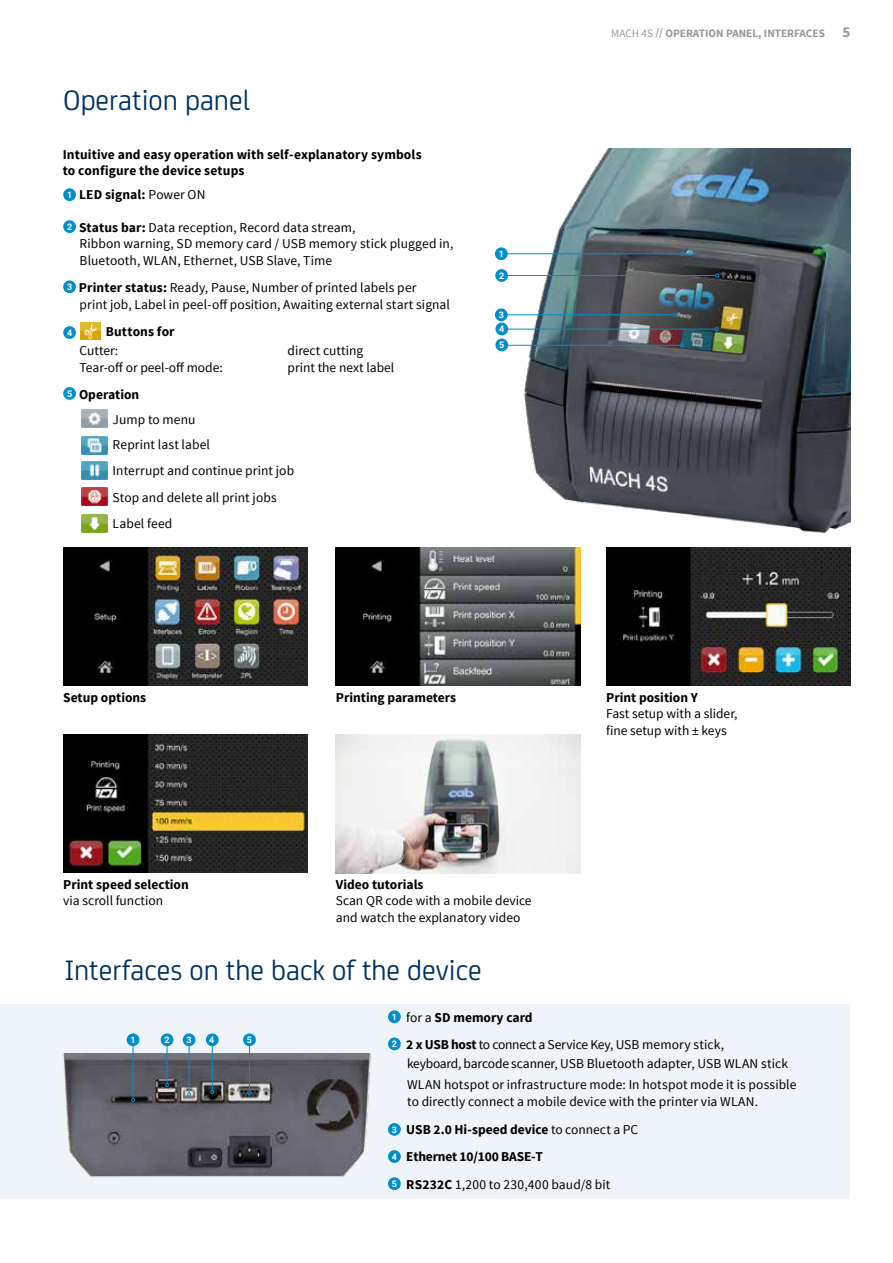
<style>
.page{position:relative;width:893px;height:1263px;background:#fff}
.page>*{position:absolute;margin:0;border:0;box-sizing:border-box;transform-origin:0 0}
.t1{font:30px "CA Sans";color:#003261}
.t2{font:13.5px/16.5px "Source Sans Pro";letter-spacing:.005em;color:#000}
.t3{font:700 13.5px/27.2px "Source Sans Pro";color:#000}
.t4{font:700 11.25px "Source Sans Pro";color:#98989c}
.t5{font:700 9px/15.9px "Roboto";color:#fff}
.s1{font-family:"Roboto";font-size:9px;color:#fff}
.s2{font-weight:400}
.s3{font-weight:700}
.s4{font-weight:600}
.s5{font-size:15px}
.s6{font-family:"Roboto";font-weight:700;font-size:9px;color:#fff}
</style>
<div class="page">
<div style="left:0;top:1005px;width:849px;height:194px;background:#eef4f7"></div>
<img style="left:63px;top:1053px;width:308px;height:125px">
<hr style="left:133px;top:1038px;width:1px;height:60px;background:#008ecd">
<svg style="left:131px;top:1098px;width:4px;height:4px"></svg>
<div style="left:127px;top:1033px;width:12px;height:13px;background:#008ecd;border-radius:50%"></div>
<hr style="left:167px;top:1041px;width:1px;height:42px;background:#008ecd">
<svg style="left:165px;top:1083px;width:4px;height:4px"></svg>
<div style="left:161px;top:1033px;width:12px;height:13px;background:#008ecd;border-radius:50%"></div>
<hr style="left:189px;top:1038px;width:1px;height:55px;background:#008ecd">
<svg style="left:187px;top:1092px;width:4px;height:4px"></svg>
<div style="left:183px;top:1033px;width:12px;height:13px;background:#008ecd;border-radius:50%"></div>
<hr style="left:212px;top:1038px;width:1px;height:52px;background:#008ecd">
<svg style="left:210px;top:1090px;width:4px;height:4px"></svg>
<div style="left:206px;top:1033px;width:13px;height:13px;background:#008ecd;border-radius:50%"></div>
<hr style="left:249px;top:1039px;width:1px;height:53px;background:#008ecd">
<svg style="left:248px;top:1091px;width:3px;height:4px"></svg>
<div style="left:243px;top:1033px;width:13px;height:13px;background:#008ecd;border-radius:50%"></div>
<div style="left:63px;top:188px;width:13px;height:13px;background:#008ecd;border-radius:50%"></div>
<div style="left:63px;top:220px;width:13px;height:13px;background:#008ecd;border-radius:50%"></div>
<div style="left:63px;top:280px;width:13px;height:13px;background:#008ecd;border-radius:50%"></div>
<div style="left:63px;top:326px;width:13px;height:13px;background:#008ecd;border-radius:50%"></div>
<img style="left:81px;top:322px;width:19px;height:18px">
<div style="left:63px;top:387px;width:13px;height:13px;background:#008ecd;border-radius:50%"></div>
<img style="left:81px;top:410px;width:26px;height:18px">
<img style="left:81px;top:436px;width:26px;height:18px">
<img style="left:81px;top:462px;width:26px;height:18px">
<img style="left:81px;top:488px;width:26px;height:18px">
<img style="left:81px;top:514px;width:26px;height:18px">
<img style="left:513px;top:149px;width:337px;height:385px">
<hr style="left:501px;top:253px;width:180px;height:1px;background:#008ecd">
<svg style="left:680px;top:252px;width:4px;height:4px"></svg>
<div style="left:495px;top:247px;width:13px;height:13px;background:#008ecd;border-radius:50%"></div>
<hr style="left:500px;top:275px;width:216px;height:1px;background:#008ecd">
<svg style="left:715px;top:274px;width:4px;height:3px"></svg>
<hr style="left:500px;top:329px;width:215px;height:1px;background:#008ecd">
<svg style="left:715px;top:327px;width:4px;height:4px"></svg>
<hr style="left:499px;top:345px;width:181px;height:1px;background:#008ecd">
<svg style="left:680px;top:343px;width:4px;height:4px"></svg>
<hr style="left:501px;top:314px;width:173px;height:1px;background:#008ecd">
<svg style="left:673px;top:313px;width:4px;height:4px"></svg>
<div style="left:495px;top:269px;width:13px;height:13px;background:#008ecd;border-radius:50%"></div>
<div style="left:495px;top:323px;width:13px;height:12px;background:#008ecd;border-radius:50%"></div>
<div style="left:495px;top:338px;width:13px;height:13px;background:#008ecd;border-radius:50%"></div>
<img style="left:63px;top:547px;width:245px;height:139px">
<img style="left:336px;top:547px;width:244px;height:139px">
<img style="left:606px;top:547px;width:245px;height:139px">
<img style="left:63px;top:734px;width:245px;height:139px">
<div style="left:388px;top:1010px;width:13px;height:13px;background:#008ecd;border-radius:50%"></div>
<div style="left:388px;top:1037px;width:13px;height:13px;background:#008ecd;border-radius:50%"></div>
<div style="left:388px;top:1123px;width:13px;height:13px;background:#008ecd;border-radius:50%"></div>
<div style="left:388px;top:1150px;width:13px;height:13px;background:#008ecd;border-radius:50%"></div>
<div style="left:388px;top:1177px;width:13px;height:13px;background:#008ecd;border-radius:50%"></div>
<div style="left:495px;top:308px;width:13px;height:13px;background:#008ecd;border-radius:50%"></div>
<img style="left:336px;top:735px;width:244px;height:138px">
<h1 class="t1" style="left:63px;top:78px;width:189px">Operation panel</h1>
<p class="t3" style="left:63px;top:147px;width:361px;line-height:16.5px">Intuitive and easy operation with self-explanatory symbols to configure the device setups</p>
<p class="t3" style="left:67px;top:181px;width:140px"><span class="s1">1</span> LED signal: <span class="s2">Power ON</span></p>
<p class="t2" style="left:80px;top:219px;width:375px;text-indent:-13px"><sup>2</sup> <span class="s3">Status bar:</span> Data reception, Record data stream,<br>Ribbon warning, SD memory card / USB memory stick plugged in,<br>Bluetooth, WLAN, Ethernet, USB Slave, Time</p>
<p class="t2" style="left:80px;top:280px;width:372px;text-indent:-13px"><sup>3</sup> <span class="s3">Printer status:</span> Ready, Pause, Number of printed labels per<br>print job, Label in peel-off position, Awaiting external start signal</p>
<p class="t5" style="left:67px;top:324px;width:7px">4</p>
<p class="t3" style="left:106px;top:318px;width:70px">Buttons for</p>
<p class="t2" style="left:80px;top:343px;width:40px">Cutter:</p>
<p class="t2" style="left:288px;top:343px;width:77px">direct cutting</p>
<p class="t2" style="left:80px;top:359px;width:145px">Tear-off or peel-off mode:</p>
<p class="t2" style="left:288px;top:359px;width:108px">print the next label</p>
<p class="t2" style="left:113px;top:382px;width:183px;line-height:25.3px;text-indent:-46px"><sup>5</sup> <span class="s3">Operation<br></span>Jump to menu<br>Reprint last label<br>Interrupt and continue print job</p>
<p class="t2" style="left:113px;top:484px;width:166px;line-height:26.2px">Stop and delete all print jobs<br>Label feed</p>
<p class="t5" style="left:499px;top:245px;width:7px">1</p>
<p class="t5" style="left:499px;top:267px;width:7px">2</p>
<p class="t5" style="left:499px;top:306px;width:7px">3</p>
<p class="t5" style="left:499px;top:321px;width:7px">4<br>5</p>
<p class="t4" style="left:611px;top:26px;width:241px"><span class="s2">MACH 4S</span> <span class="s4">//</span> OPERATION PANEL, INTERFACES <span class="s5">5</span></p>
<p class="t3" style="left:63px;top:684px;width:84px">Setup options</p>
<p class="t3" style="left:336px;top:684px;width:122px">Printing parameters</p>
<p class="t3" style="left:606px;top:684px;width:93px">Print position Y</p>
<p class="t2" style="left:606px;top:706px;width:133px">Fast setup with a slider, fine setup with ± keys</p>
<p class="t3" style="left:63px;top:871px;width:127px">Print speed selection</p>
<p class="t2" style="left:63px;top:893px;width:101px">via scroll function</p>
<p class="t3" style="left:336px;top:871px;width:89px">Video tutorials</p>
<p class="t2" style="left:336px;top:893px;width:197px">Scan QR code with a mobile device and watch the explanatory video</p>
<h1 class="t1" style="left:65px;top:949px;width:418px">Interfaces on the back of the device</h1>
<p class="t2" style="left:392px;top:1004px;width:334px;line-height:27.2px"><span class="s6">1</span> for a <span class="s3">SD memory card<br></span><span class="s6">2</span> <span class="s3">2 x USB host</span> to connect a Service Key, USB memory stick,</p>
<p class="t2" style="left:407px;top:1053px;width:391px;line-height:21px">keyboard, barcode scanner, USB Bluetooth adapter, USB WLAN stick<br>WLAN hotspot or infrastructure mode: In hotspot mode it is possible</p>
<p class="t2" style="left:392px;top:1087px;width:368px;line-height:28.5px;text-indent:15px">to directly connect a mobile device with the printer via WLAN.<br><span class="s6">3</span> <span class="s3">USB 2.0 Hi-speed device</span> to connect a PC</p>
<p class="t3" style="left:392px;top:1144px;width:220px"><span class="s1">4</span> Ethernet 10/100 BASE-T<br><span class="s1">5</span> RS232C <span class="s2">1,200 to 230,400 baud/8 bit</span></p>
<p class="t5" style="left:130px;top:1032px;width:7px">1</p>
<p class="t5" style="left:164px;top:1032px;width:7px">2</p>
<p class="t5" style="left:187px;top:1032px;width:7px">3</p>
<p class="t5" style="left:209px;top:1032px;width:7px">4</p>
<p class="t5" style="left:247px;top:1032px;width:7px">5</p>
</div>
